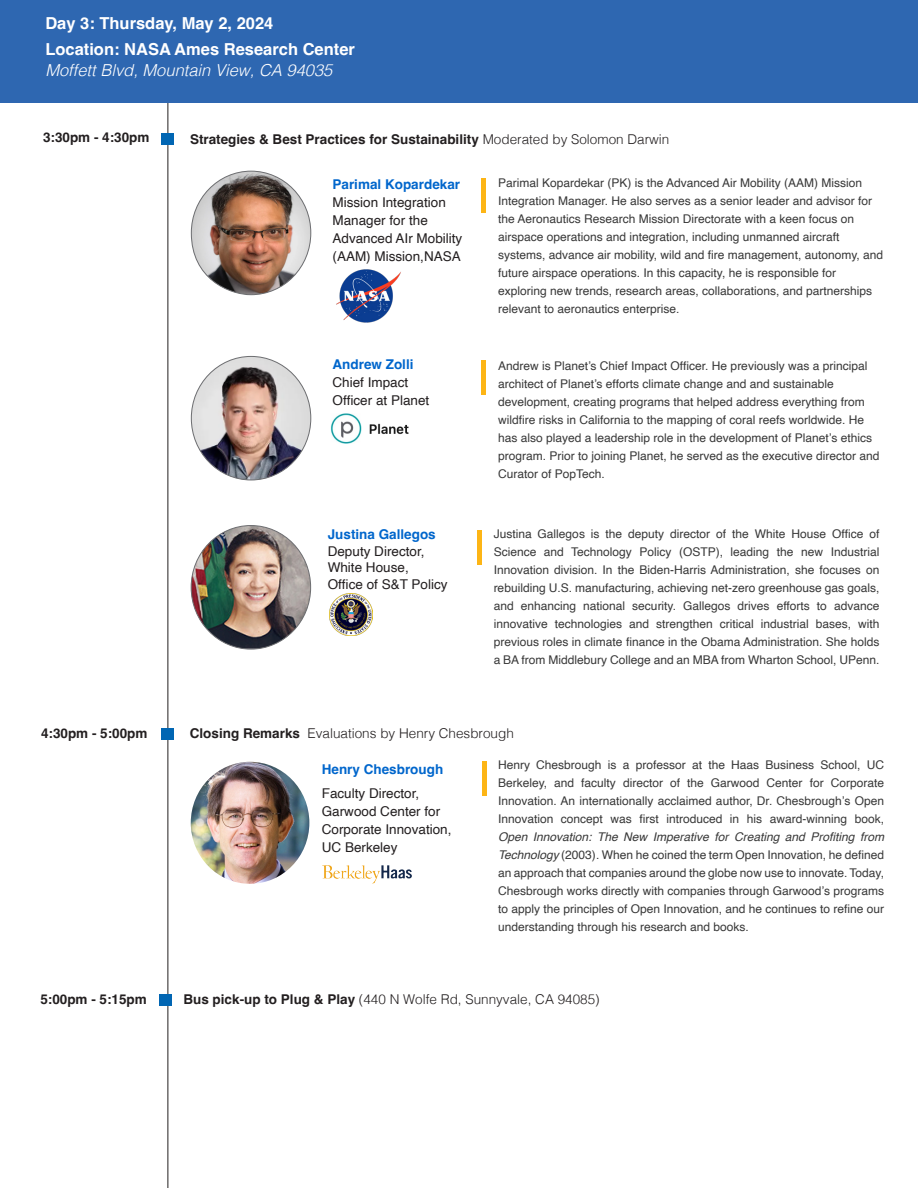
<style>
.page{position:relative;width:918px;height:1188px;background:#fff}
.page>*{position:absolute;margin:0;border:0;box-sizing:border-box;transform-origin:0 0}
.t1{font:700 16.5px "Helvetica";color:#fff}
.t2{font:italic 300 16.5px "Helvetica";color:#fff}
.t3{font:13.5px/18px "Helvetica";color:#231f20}
.t4{font:700 13.5px "Helvetica";color:#231f20}
.t5{font:300 13.5px "Helvetica";color:#231f20}
.t6{font:700 13.5px/16.5px "Helvetica";color:#06c}
.t7{font:12px/18px "Helvetica";color:#383838;text-align:justify}
.s1{font-weight:300}
.s2{font-weight:700;color:#06c}
.s3{font-weight:400;color:#231f20}
.s4{font-weight:700}
.s5{font-style:italic}
</style>
<div class="page">
<hr style="left:168px;top:71px;width:1px;height:1117px;background:#231f20">
<div style="left:0;top:0;width:918px;height:103px;background:#2e67b1"></div>
<div style="left:161px;top:134px;width:13px;height:11px;background:#0166b3"></div>
<hr style="left:481px;top:361px;width:4px;height:34px;background:#fdb515">
<img style="left:191px;top:356px;width:120px;height:124px">
<hr style="left:481px;top:178px;width:4px;height:35px;background:#fdb515">
<img style="left:191px;top:171px;width:120px;height:124px">
<img style="left:336px;top:269px;width:65px;height:54px">
<img style="left:331px;top:413px;width:78px;height:31px">
<hr style="left:478px;top:530px;width:4px;height:34px;background:#fdb515">
<img style="left:191px;top:526px;width:120px;height:123px">
<img style="left:330px;top:593px;width:42px;height:43px">
<div style="left:161px;top:728px;width:13px;height:12px;background:#0166b3"></div>
<div style="left:482px;top:761px;width:5px;height:35px;background:#fdb515"></div>
<img style="left:191px;top:762px;width:118px;height:122px">
<img style="left:323px;top:865px;width:89px;height:19px">
<div style="left:159px;top:994px;width:13px;height:12px;background:#0166b3"></div>
<p class="t1" style="left:45px;top:14px;width:230px">Day 3: Thursday, May 2, 2024</p>
<p class="t1" style="left:45px;top:39px;width:311px">Location: NASA Ames Research Center</p>
<p class="t2" style="left:45px;top:56px;width:289px">Moffett Blvd, Mountain View, CA 94035</p>
<p class="t4" style="left:43px;top:129px;width:108px">3:30pm - 4:30pm</p>
<p class="t4" style="left:190px;top:131px;width:481px">Strategies &amp; Best Practices for Sustainability <span class="s1">Moderated by Solomon Darwin</span></p>
<p class="t3" style="left:333px;top:175px;width:131px"><span class="s2">Parimal Kopardekar<br></span>Mission Integration<br>Manager for the<br>Advanced AIr Mobility (AAM) Mission,NASA</p>
<p class="t7" style="left:498px;top:175px;width:366px">Parimal Kopardekar (PK) is the Advanced Air Mobility (AAM) Mission</p>
<p class="t7" style="left:498px;top:193px;width:376px">Integration Manager. He also serves as a senior leader and advisor for</p>
<p class="t7" style="left:498px;top:211px;width:358px">the Aeronautics Research Mission Directorate with a keen focus on</p>
<p class="t7" style="left:498px;top:229px;width:343px">airspace operations and integration, including unmanned aircraft</p>
<p class="t7" style="left:498px;top:247px;width:387px">systems, advance air mobility, wild and fire management, autonomy, and</p>
<p class="t7" style="left:498px;top:265px;width:339px">future airspace operations. In this capacity, he is responsible for</p>
<p class="t7" style="left:498px;top:283px;width:376px">exploring new trends, research areas, collaborations, and partnerships</p>
<p class="t7" style="left:498px;top:301px;width:183px">relevant to aeronautics enterprise.</p>
<p class="t6" style="left:333px;top:358px;width:83px">Andrew Zolli</p>
<p class="t3" style="left:333px;top:374px;width:77px">Chief Impact</p>
<p class="t3" style="left:333px;top:392px;width:98px">Officer at Planet</p>
<p class="t6" style="left:328px;top:528px;width:110px">Justina Gallegos<br><span class="s3">Deputy Director,</span></p>
<p class="t3" style="left:328px;top:559px;width:83px">White House,</p>
<p class="t3" style="left:328px;top:576px;width:121px">Office of S&amp;T Policy</p>
<p class="t7" style="left:498px;top:357px;width:371px">Andrew is Planet’s Chief Impact Officer. He previously was a principal</p>
<p class="t7" style="left:498px;top:375px;width:337px">architect of Planet’s efforts climate change and and sustainable</p>
<p class="t7" style="left:498px;top:393px;width:368px">development, creating programs that helped address everything from</p>
<p class="t7" style="left:498px;top:411px;width:368px">wildfire risks in California to the mapping of coral reefs worldwide. He</p>
<p class="t7" style="left:498px;top:429px;width:376px">has also played a leadership role in the development of Planet’s ethics</p>
<p class="t7" style="left:498px;top:447px;width:383px">program. Prior to joining Planet, he served as the executive director and</p>
<p class="t7" style="left:498px;top:465px;width:108px">Curator of PopTech.</p>
<p class="t7" style="left:494px;top:525px;width:387px">Justina Gallegos is the deputy director of the White House Office of Science and Technology Policy (OSTP), leading the new Industrial Innovation division. In the Biden-Harris Administration, she focuses on rebuilding U.S. manufacturing, achieving net-zero greenhouse gas goals, and enhancing national security. Gallegos drives efforts to advance innovative technologies and strengthen critical industrial bases, with previous roles in climate finance in the Obama Administration. She holds a BA from Middlebury College and an MBA from Wharton School, UPenn.</p>
<p class="t4" style="left:41px;top:725px;width:108px">4:30pm - 5:00pm</p>
<p class="t5" style="left:190px;top:722px;width:326px"><span class="s4">Closing Remarks</span> Evaluations by Henry Chesbrough</p>
<p class="t6" style="left:322px;top:763px;width:123px">Henry Chesbrough</p>
<p class="t3" style="left:322px;top:785px;width:99px">Faculty Director,</p>
<p class="t3" style="left:322px;top:803px;width:120px">Garwood Center for</p>
<p class="t3" style="left:322px;top:821px;width:131px">Corporate Innovation,</p>
<p class="t3" style="left:322px;top:839px;width:77px">UC Berkeley</p>
<p class="t7" style="left:498px;top:756px;width:388px">Henry Chesbrough is a professor at the Haas Business School, UC Berkeley, and faculty director of the Garwood Center for Corporate Innovation. An internationally acclaimed author, Dr. Chesbrough’s Open Innovation concept was first introduced in his award-winning book, <span class="s5">Open Innovation: The New Imperative for Creating and Profiting from Technology</span> (2003). When he coined the term Open Innovation, he defined an approach that companies around the globe now use to innovate. Today, Chesbrough works directly with companies through Garwood’s programs to apply the principles of Open Innovation, and he continues to refine our understanding through his research and books.</p>
<p class="t4" style="left:40px;top:991px;width:108px">5:00pm - 5:15pm</p>
<p class="t5" style="left:183px;top:988px;width:418px"><span class="s4">Bus pick-up to Plug &amp; Play</span> (440 N Wolfe Rd, Sunnyvale, CA 94085)</p>
</div>
